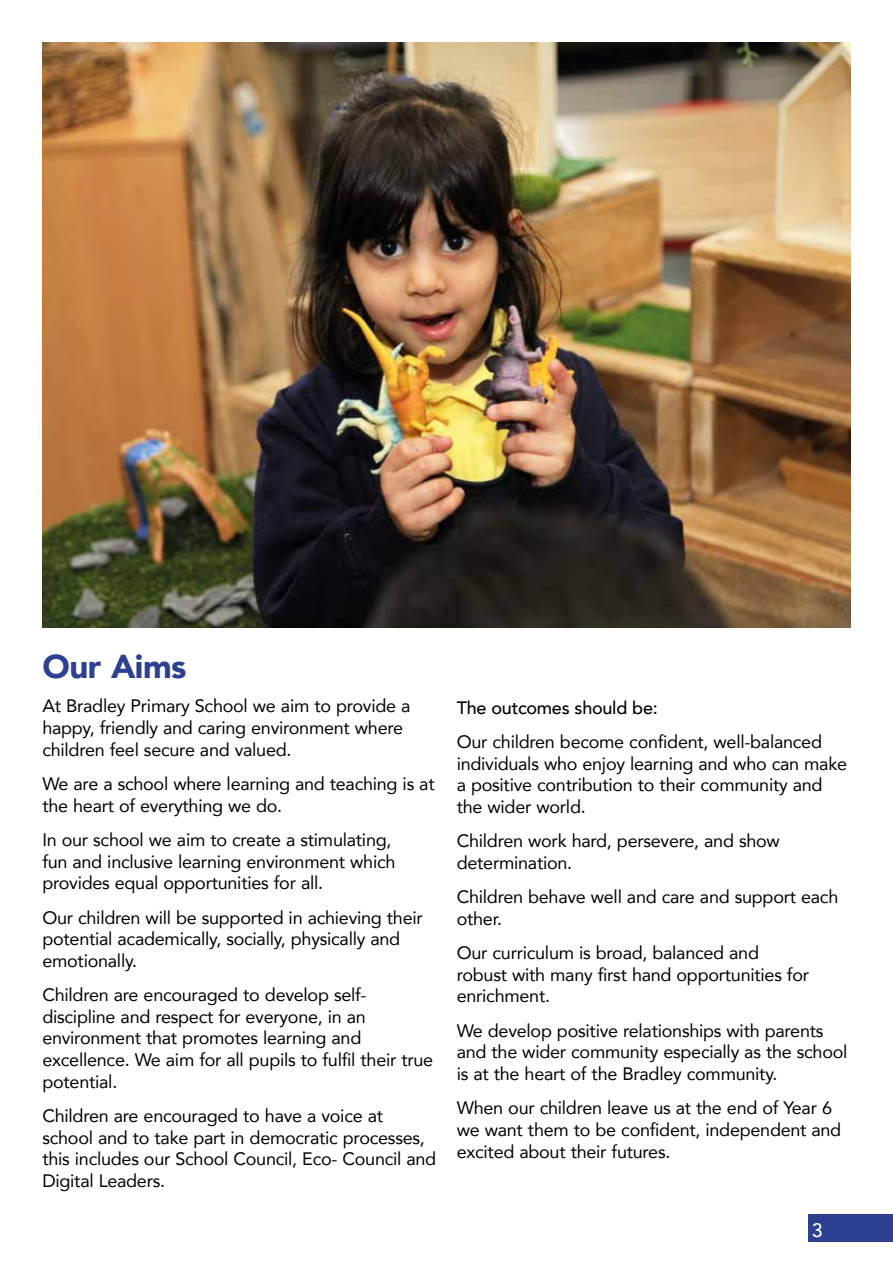
<style>
.page{position:relative;width:893px;height:1263px;background:#fff}
.page>*{position:absolute;margin:0;border:0;box-sizing:border-box;transform-origin:0 0}
.t1{font:900 33px "Avenir";letter-spacing:-.015em;color:#2c3f91}
.t2{font:500 19.5px "Avenir";color:#fff}
.t3{font:18px/21.6px "Avenir";letter-spacing:-.015em;color:#020203}
.t4{font:500 18px "Avenir";letter-spacing:-.015em;color:#020203}
</style>
<div class="page">
<div style="left:809px;top:1214px;width:84px;height:27px;background:#2c3f91"></div>
<img style="left:43px;top:43px;width:808px;height:584px">
<h1 class="t1" style="left:42px;top:645px;width:146px">Our Aims</h1>
<p class="t3" style="left:42px;top:696px;width:370px">At Bradley Primary School we aim to provide a happy, friendly and caring environment where children feel secure and valued.</p>
<p class="t3" style="left:42px;top:773px;width:394px">We are a school where learning and teaching is at the heart of everything we do.</p>
<p class="t3" style="left:42px;top:829px;width:355px">In our school we aim to create a stimulating, fun and inclusive learning environment which provides equal opportunities for all.</p>
<p class="t3" style="left:42px;top:907px;width:382px">Our children will be supported in achieving their potential academically, socially, physically and emotionally.</p>
<p class="t3" style="left:42px;top:985px;width:392px">Children are encouraged to develop self&shy;discipline and respect for everyone, in an environment that promotes learning and excellence. We aim for all pupils to fulfil their true potential.</p>
<p class="t3" style="left:42px;top:1105px;width:395px">Children are encouraged to have a voice at school and to take part in democratic processes, this includes our School Council, Eco- Council and Digital Leaders.</p>
<p class="t4" style="left:457px;top:696px;width:203px">The outcomes should be:</p>
<p class="t3" style="left:457px;top:731px;width:392px">Our children become confident, well-balanced individuals who enjoy learning and who can make a positive contribution to their community and the wider world.</p>
<p class="t3" style="left:457px;top:831px;width:325px">Children work hard, persevere, and show determination.</p>
<p class="t3" style="left:457px;top:887px;width:383px">Children behave well and care and support each other.</p>
<p class="t3" style="left:457px;top:943px;width:354px">Our curriculum is broad, balanced and robust with many first hand opportunities for enrichment.</p>
<p class="t3" style="left:457px;top:1020px;width:392px">We develop positive relationships with parents and the wider community especially as the school is at the heart of the Bradley community.</p>
<p class="t3" style="left:457px;top:1098px;width:386px">When our children leave us at the end of Year 6 we want them to be confident, independent and excited about their futures.</p>
<p class="t2" style="left:812px;top:1218px;width:12px">3</p>
</div>
